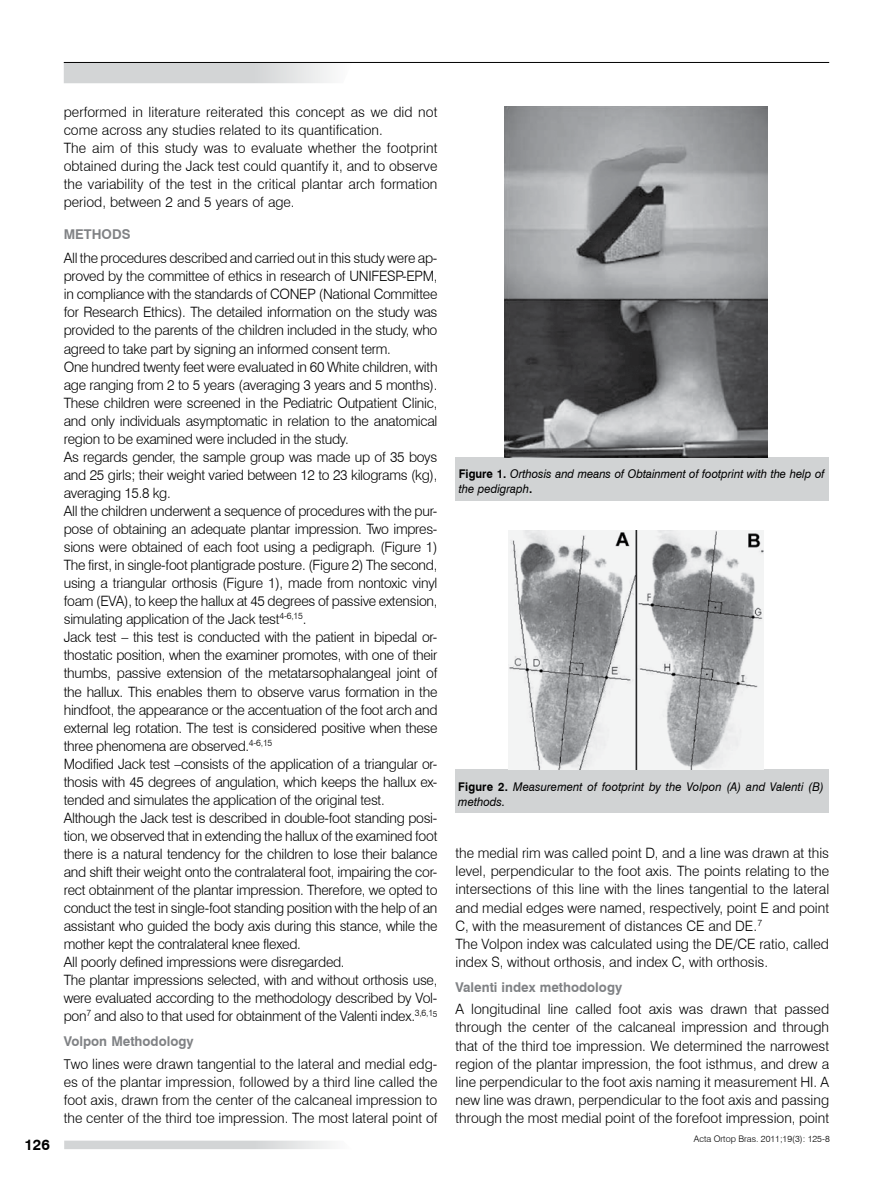
<style>
.page{position:relative;width:893px;height:1191px;background:#fff}
.page>*{position:absolute;margin:0;border:0;box-sizing:border-box;transform-origin:0 0}
.t1{font:700 15px "Swiss 721 BT";color:#000}
.t2{font:300 14.25px/18px "Swiss 721 BT";letter-spacing:-.02em;color:#000;text-align:justify}
.t3{font:300 14.25px/18.1px "Swiss 721 BT";color:#000}
.t4{font:700 13.5px "Swiss 721 BT";color:#808285}
.t5{font:italic 12px/15px "Swiss 721 BT";color:#000;scale:.94 1}
.t6{font:300 9px "Swiss 721 BT";color:#000}
.s1{font-size:13.5px}
.s2{font-weight:700;font-style:normal}
</style>
<div class="page">
<svg style="left:64px;top:63px;width:267px;height:20px;background:#d7d9da"></svg>
<svg style="left:64px;top:1140px;width:267px;height:9px"></svg>
<hr style="left:64px;top:62px;width:765px;height:1px;background:#000">
<div style="left:455px;top:457px;width:374px;height:43px;background:#d1d3d4"></div>
<img style="left:504px;top:106px;width:263px;height:351px">
<div style="left:455px;top:769px;width:374px;height:44px;background:#d1d3d4"></div>
<img style="left:508px;top:531px;width:255px;height:238px">
<p class="t1" style="left:24px;top:1135px;width:27px">126</p>
<p class="t3" style="left:64px;top:103px;width:375px">performed in literature reiterated this concept as we did not come across any studies related to its quantification.<br>The aim of this study was to evaluate whether the footprint obtained during the Jack test could quantify it, and to observe the variability of the test in the critical plantar arch formation period, between 2 and 5 years of age.</p>
<p class="t4" style="left:64px;top:226px;width:68px">METHODS</p>
<p class="t2" style="left:64px;top:249px;width:375px;text-align:left">All the procedures described and carried out in this study were ap&shy;proved by the committee of ethics in research of UNIFESP-EPM, in compliance with the standards of CONEP (National Committee for Research Ethics). The detailed information on the study was provided to the parents of the children included in the study, who agreed to take part by signing an informed consent term.<br>One hundred twenty feet were evaluated in 60 White children, with age ranging from 2 to 5 years (averaging 3 years and 5 months).<br>These children were screened in the Pediatric Outpatient Clinic, and only individuals asymptomatic in relation to the anatomical region to be examined were included in the study.<br>As regards gender, the sample group was made up of 35 boys and 25 girls; their weight varied between 12 to 23 kilograms (kg), averaging 15.8 kg.<br>All the children underwent a sequence of procedures with the pur&shy;pose of obtaining an adequate plantar impression. Two impres&shy;sions were obtained of each foot using a pedigraph. (Figure 1)<br>The first, in single-foot plantigrade posture. (Figure 2) The second, using a triangular orthosis (Figure 1), made from nontoxic vinyl foam (EVA), to keep the hallux at 45 degrees of passive extension, simulating application of the Jack test<sup>4-6,15</sup>.<br>Jack test – this test is conducted with the patient in bipedal or&shy;thostatic position, when the examiner promotes, with one of their thumbs, passive extension of the metatarsophalangeal joint of the hallux. This enables them to observe varus formation in the hindfoot, the appearance or the accentuation of the foot arch and external leg rotation. The test is considered positive when these three phenomena are observed.<sup>4-6,15<br></sup>Modified Jack test –consists of the application of a triangular or&shy;thosis with 45 degrees of angulation, which keeps the hallux ex&shy;tended and simulates the application of the original test.<br>Although the Jack test is described in double-foot standing posi&shy;tion, we observed that in extending the hallux of the examined foot there is a natural tendency for the children to lose their balance and shift their weight onto the contralateral foot, impairing the cor&shy;rect obtainment of the plantar impression. Therefore, we opted to conduct the test in single-foot standing position with the help of an assistant who guided the body axis during this stance, while the mother kept the contralateral knee flexed.<br>All poorly defined impressions were disregarded.<br>The plantar impressions selected, with and without orthosis use, were evaluated according to the methodology described by Vol&shy;pon<sup>7</sup> and also to that used for obtainment of the Valenti index.<sup>3,6,1</sup><sup>5</sup></p>
<p class="t4" style="left:64px;top:1033px;width:131px">Volpon Methodology</p>
<p class="t2" style="left:64px;top:1054px;width:375px"><span class="s1">T</span>wo lines were drawn tangential to the lateral and medial edg&shy;es of the plantar impression, followed by a third line called the foot axis, drawn from the center of the calcaneal impression to the center of the third toe impression. The most lateral point of</p>
<p class="t5" style="left:459px;top:466px;width:391px"><span class="s2">Figure 1.</span> Orthosis and means of Obtainment of footprint with the help of the pedigraph<span class="s2">.</span></p>
<p class="t5" style="left:458px;top:779px;width:391px"><span class="s2">Figure 2.</span> Measurement of footprint by the Volpon (A) and Valenti (B) methods.</p>
<p class="t3" style="left:455px;top:844px;width:375px">the medial rim was called point D, and a line was drawn at this level, perpendicular to the foot axis. The points relating to the intersections of this line with the lines tangential to the lateral and medial edges were named, respectively, point E and point C, with the measurement of distances CE and DE.<sup>7<br></sup>The Volpon index was calculated using the DE/CE ratio, called index S, without orthosis, and index C, with orthosis.</p>
<p class="t4" style="left:455px;top:979px;width:168px">Valenti index methodology</p>
<p class="t2" style="left:455px;top:1000px;width:375px">A longitudinal line called foot axis was drawn that passed through the center of the calcaneal impression and through that of the third toe impression. We determined the narrowest region of the plantar impression, the foot isthmus, and drew a line perpendicular to the foot axis naming it measurement HI. A new line was drawn, perpendicular to the foot axis and passing through the most medial point of the forefoot impression, point</p>
<p class="t6" style="left:694px;top:1133px;width:137px">Acta Ortop Bras. 2011;19(3): 125-8</p>
</div>
